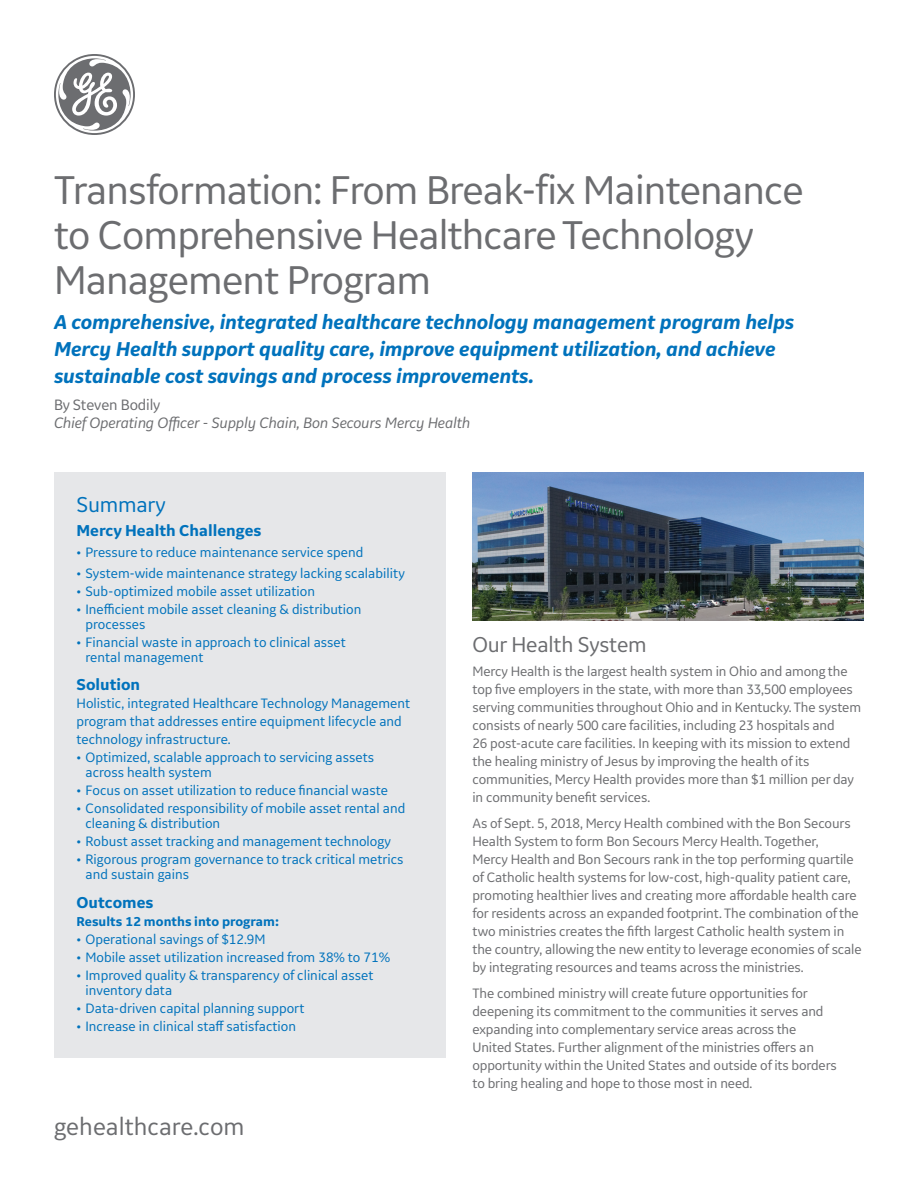
<style>
.page{position:relative;width:918px;height:1188px;background:#fff}
.page>*{position:absolute;margin:0;border:0;box-sizing:border-box;transform-origin:0 0}
.t1{font:42px/45px "GE Inspira Sans";letter-spacing:-.02em;color:#6c6d70}
.t2{font:25.5px "GE Inspira Sans";color:#6c6d70}
.t3{font:22.5px "GE Inspira Sans";letter-spacing:-.01em;color:#6c6d70}
.t4{font:22.5px "GE Inspira Sans";letter-spacing:-.01em;color:#0072bc}
.t5{font:italic 700 21px/27px "GE Inspira Sans";letter-spacing:-.01em;color:#0072bc}
.t6{font:700 16.5px "GE Inspira Sans";color:#0072bc}
.t7{font:italic 15.75px "GE Inspira Sans";letter-spacing:-.01em;color:#6c6d70}
.t8{font:15.75px "GE Inspira Sans";letter-spacing:-.01em;color:#6c6d70}
.t9{font:14.25px/18px "GE Inspira Sans";letter-spacing:-.01em;color:#6c6d70}
.t10{font:14.25px/15px "GE Inspira Sans";color:#0072bc}
.t11{font:700 13.5px "GE Inspira Sans";color:#0072bc}
</style>
<div class="page">
<svg style="left:54px;top:54px;width:81px;height:81px"></svg>
<img style="left:472px;top:472px;width:392px;height:149px">
<div style="left:54px;top:472px;width:392px;height:586px;background:#e6e7e9"></div>
<h1 class="t1" style="left:54px;top:167px;width:751px">Transformation: From Break-fix Maintenance to Comprehensive Healthcare Technology<br>Management Program</h1>
<h3 class="t5" style="left:54px;top:308px;width:742px">A comprehensive, integrated healthcare technology management program helps<br>Mercy Health support quality care, improve equipment utilization, and achieve sustainable cost savings and process improvements.</h3>
<p class="t8" style="left:54px;top:395px;width:108px">By Steven Bodily</p>
<p class="t7" style="left:54px;top:413px;width:418px">Chief Operating Officer - Supply Chain, Bon Secours Mercy Health</p>
<h3 class="t4" style="left:76px;top:490px;width:91px">Summary</h3>
<p class="t6" style="left:76px;top:520px;width:186px">Mercy Health Challenges</p>
<p class="t10" style="left:76px;top:544px;width:288px">• Pressure to reduce maintenance service spend</p>
<p class="t10" style="left:76px;top:565px;width:330px">• System-wide maintenance strategy lacking scalability</p>
<p class="t10" style="left:76px;top:583px;width:240px">• Sub-optimized mobile asset utilization</p>
<p class="t10" style="left:86px;top:601px;width:278px;text-indent:-9px">• Inefficient mobile asset cleaning &amp; distribution processes</p>
<p class="t10" style="left:86px;top:634px;width:262px;text-indent:-9px">• Financial waste in approach to clinical asset rental management</p>
<p class="t6" style="left:76px;top:674px;width:65px">Solution</p>
<p class="t10" style="left:76px;top:694px;width:335px;line-height:18px">Holistic, integrated Healthcare Technology Management program that addresses entire equipment lifecycle and technology infrastructure.</p>
<p class="t10" style="left:86px;top:749px;width:290px;text-indent:-9px">• Optimized, scalable approach to servicing assets across health system</p>
<p class="t10" style="left:77px;top:782px;width:313px">• Focus on asset utilization to reduce financial waste</p>
<p class="t10" style="left:86px;top:800px;width:321px;text-indent:-9px">• Consolidated responsibility of mobile asset rental and cleaning &amp; distribution</p>
<p class="t10" style="left:77px;top:833px;width:316px">• Robust asset tracking and management technology</p>
<p class="t10" style="left:86px;top:851px;width:320px;text-indent:-9px">• Rigorous program governance to track critical metrics and sustain gains</p>
<p class="t6" style="left:76px;top:892px;width:79px">Outcomes</p>
<p class="t11" style="left:76px;top:913px;width:204px">Results 12 months into program:</p>
<p class="t10" style="left:76px;top:931px;width:191px">• Operational savings of $12.9M</p>
<p class="t10" style="left:76px;top:949px;width:315px">• Mobile asset utilization increased from 38% to 71%</p>
<p class="t10" style="left:86px;top:967px;width:289px;text-indent:-9px">• Improved quality &amp; transparency of clinical asset inventory data</p>
<p class="t10" style="left:76px;top:1000px;width:229px">• Data-driven capital planning support</p>
<p class="t10" style="left:76px;top:1018px;width:221px">• Increase in clinical staff satisfaction</p>
<h2 class="t2" style="left:54px;top:1111px;width:192px">gehealthcare.com</h2>
<h3 class="t3" style="left:472px;top:630px;width:176px">Our Health System</h3>
<p class="t9" style="left:472px;top:662px;width:390px">Mercy Health is the largest health system in Ohio and among the top five employers in the state, with more than 33,500 employees serving communities throughout Ohio and in Kentucky. The system consists of nearly 500 care facilities, including 23 hospitals and<br>26 post-acute care facilities. In keeping with its mission to extend the healing ministry of Jesus by improving the health of its communities, Mercy Health provides more than $1 million per day in community benefit services.</p>
<p class="t9" style="left:472px;top:814px;width:391px">As of Sept. 5, 2018, Mercy Health combined with the Bon Secours Health System to form Bon Secours Mercy Health. Together,<br>Mercy Health and Bon Secours rank in the top performing quartile of Catholic health systems for low-cost, high-quality patient care, promoting healthier lives and creating more affordable health care for residents across an expanded footprint. The combination of the two ministries creates the fifth largest Catholic health system in the country, allowing the new entity to leverage economies of scale by integrating resources and teams across the ministries.</p>
<p class="t9" style="left:472px;top:984px;width:366px">The combined ministry will create future opportunities for deepening its commitment to the communities it serves and expanding into complementary service areas across the United States. Further alignment of the ministries offers an opportunity within the United States and outside of its borders to bring healing and hope to those most in need.</p>
</div>
